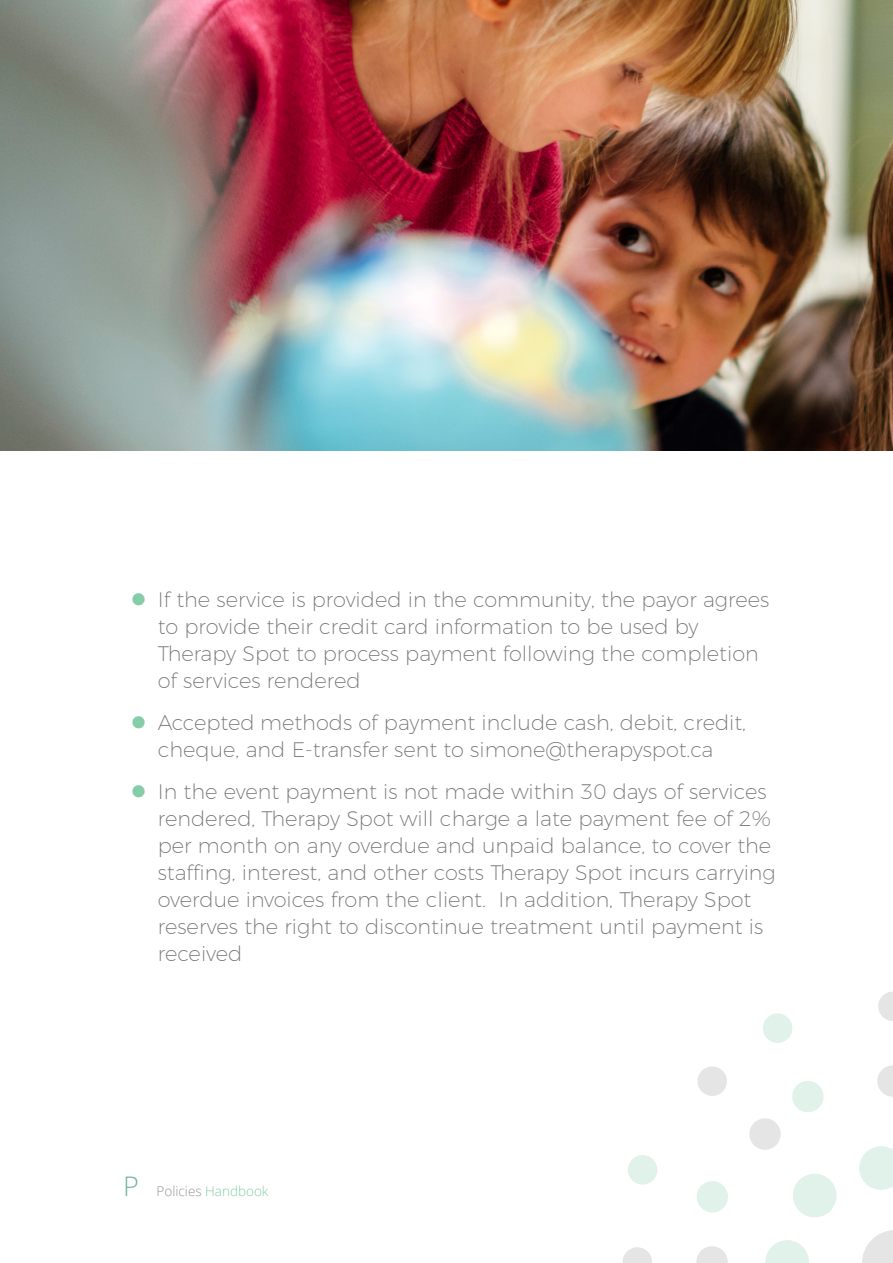
<style>
.page{position:relative;width:893px;height:1263px;background:#fff}
.page>*{position:absolute;margin:0;border:0;box-sizing:border-box;transform-origin:0 0}
.t1{font:300 27px "Open Sans";color:#78b299}
.t2{font:200 21px/27px "Montserrat";color:#727272}
.t3{font:300 13.5px "Open Sans";color:#969696}
.s1{color:#85cca8}
</style>
<div class="page">
<svg style="left:862px;top:1230px;width:31px;height:33px"></svg>
<svg style="left:878px;top:991px;width:15px;height:30px"></svg>
<svg style="left:877px;top:1065px;width:16px;height:32px"></svg>
<svg style="left:697px;top:1066px;width:30px;height:30px"></svg>
<svg style="left:749px;top:1118px;width:32px;height:32px"></svg>
<svg style="left:622px;top:1247px;width:30px;height:16px"></svg>
<svg style="left:696px;top:1246px;width:32px;height:17px"></svg>
<svg style="left:859px;top:1146px;width:34px;height:44px"></svg>
<svg style="left:793px;top:1174px;width:44px;height:44px"></svg>
<svg style="left:765px;top:1240px;width:44px;height:23px"></svg>
<svg style="left:763px;top:1013px;width:30px;height:30px"></svg>
<svg style="left:792px;top:1081px;width:32px;height:31px"></svg>
<svg style="left:628px;top:1155px;width:30px;height:30px"></svg>
<svg style="left:696px;top:1181px;width:32px;height:32px"></svg>
<img style="left:0;top:0;width:893px;height:451px">
<p class="t2" style="left:158px;top:584px;width:613px">If the service is provided in the community, the payor agrees to provide their credit card information to be used by Therapy Spot to process payment following the completion of services rendered</p>
<p class="t2" style="left:158px;top:707px;width:590px">Accepted methods of payment include cash, debit, credit, cheque, and E-transfer sent to simone@therapyspot.ca</p>
<p class="t2" style="left:158px;top:776px;width:619px">In the event payment is not made within 30 days of services rendered, Therapy Spot will charge a late payment fee of 2% per month on any overdue and unpaid balance, to cover the staffing, interest, and other costs Therapy Spot incurs carrying overdue invoices from the client. In addition, Therapy Spot reserves the right to discontinue treatment until payment is received</p>
<p class="t1" style="left:123px;top:1168px;width:17px">P</p>
<p class="t3" style="left:157px;top:1182px;width:113px">Policies <span class="s1">Handbook</span></p>
</div>
